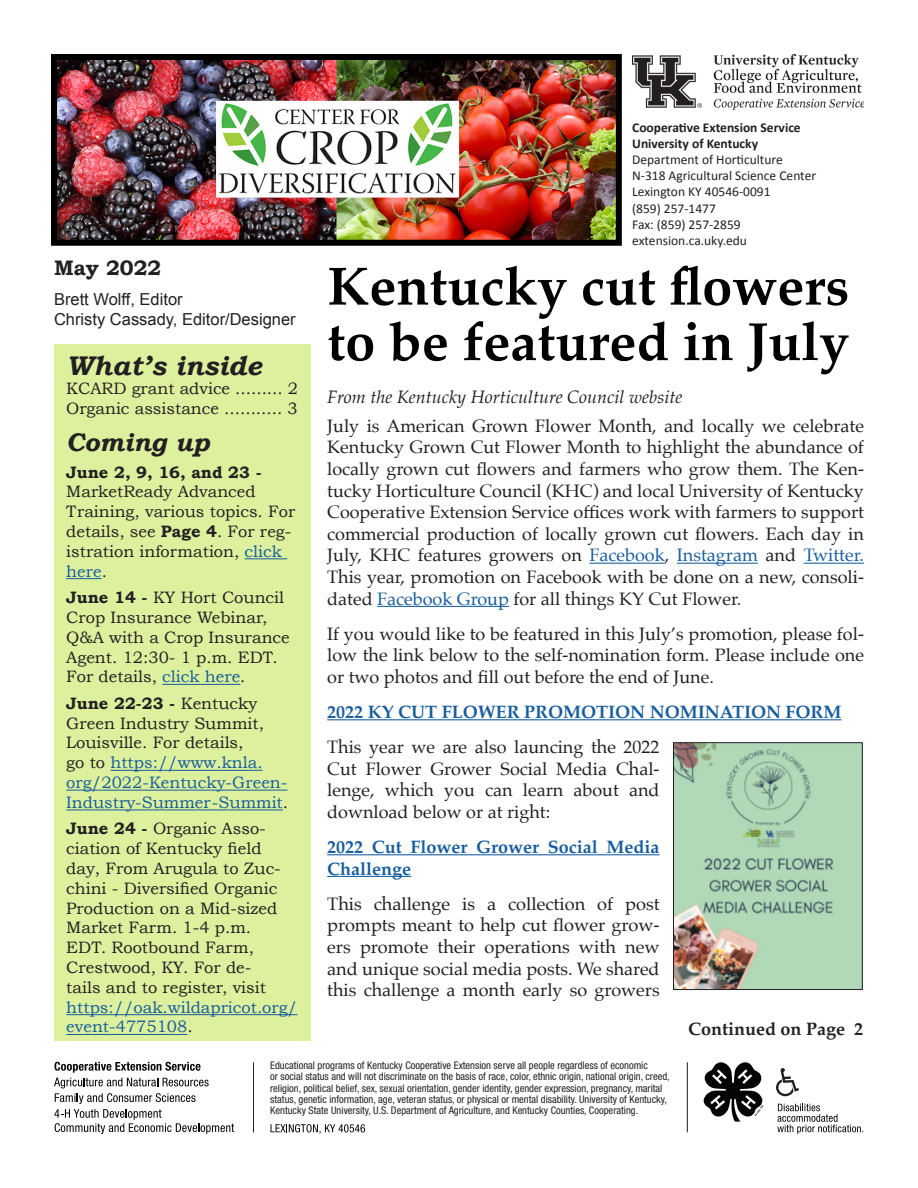
<style>
.page{position:relative;width:918px;height:1188px;background:#fff}
.page>*{position:absolute;margin:0;border:0;box-sizing:border-box;transform-origin:0 0}
.t1{font:700 54px "Palatino";color:#000}
.t2{font:italic 700 27px "Bookman Old Style";color:#231f20}
.t3{font:italic 700 25.5px "Bookman Old Style";color:#231f20}
.t4{font:700 21px "Bookman Old Style";color:#231f20}
.t5{font:18px/21.6px "Palatino";color:#231f20;text-align:justify}
.t6{font:700 18px/21.6px "Palatino";color:#175d9e}
.t7{font:italic 18px "Palatino";color:#231f20}
.t8{font:700 18px "Palatino";color:#231f20}
.t9{font:16.5px/19.8px "Bookman Old Style";color:#231f20}
.t10{font:16.5px/19.8px "Bookman Old Style";color:#175d9e}
.t11{font:16.5px "Arial";color:#231f20}
.t12{font:13.5px/16.2px "Calibri";color:#231f20}
.t13{font:condensed 10.5px/11.2px "Helvetica Neue LT Std";color:#231f20}
.s1{font-weight:700}
.s2{color:#175d9e}
.s3{font-weight:700;color:#231f20}
.s4{color:#231f20}
</style>
<div class="page">
<hr style="left:590px;top:563px;width:75px;height:1px;background:#175d9e">
<hr style="left:677px;top:563px;width:81px;height:1px;background:#175d9e">
<hr style="left:804px;top:563px;width:60px;height:1px;background:#175d9e">
<hr style="left:377px;top:606px;width:132px;height:1px;background:#175d9e">
<hr style="left:327px;top:719px;width:515px;height:1px;background:#175d9e">
<hr style="left:327px;top:854px;width:333px;height:1px;background:#175d9e">
<hr style="left:327px;top:876px;width:84px;height:1px;background:#175d9e">
<div style="left:54px;top:345px;width:257px;height:696px;background:#dcf09d"></div>
<hr style="left:245px;top:558px;width:42px;height:1px;background:#175d9e">
<hr style="left:66px;top:578px;width:36px;height:1px;background:#175d9e">
<hr style="left:162px;top:684px;width:78px;height:1px;background:#175d9e">
<hr style="left:110px;top:770px;width:153px;height:1px;background:#175d9e">
<hr style="left:66px;top:790px;width:221px;height:1px;background:#175d9e">
<hr style="left:66px;top:809px;width:217px;height:1px;background:#175d9e">
<hr style="left:66px;top:1014px;width:232px;height:1px;background:#175d9e">
<hr style="left:66px;top:1034px;width:121px;height:1px;background:#175d9e">
<img style="left:632px;top:54px;width:232px;height:56px">
<img style="left:58px;top:61px;width:557px;height:178px">
<div style="left:51px;top:54px;width:571px;height:192px;border:6px solid #000"></div>
<div style="left:776px;top:1079px;width:19px;height:17px;border:2px solid #201d1e;border-radius:50%"></div>
<svg style="left:779px;top:1068px;width:20px;height:26px"></svg>
<svg style="left:54px;top:1062px;width:180px;height:72px"></svg>
<svg style="left:270px;top:1124px;width:95px;height:10px"></svg>
<svg style="left:777px;top:1104px;width:86px;height:30px"></svg>
<hr style="left:253px;top:1062px;width:1px;height:70px;background:#201d1e">
<hr style="left:687px;top:1062px;width:1px;height:70px;background:#201d1e">
<svg style="left:703px;top:1062px;width:60px;height:60px"></svg>
<img style="left:675px;top:744px;width:186px;height:244px">
<div style="left:673px;top:742px;width:190px;height:248px;border:1px solid #231f20"></div>
<p class="t4" style="left:54px;top:256px;width:109px">May 2022</p>
<p class="t11" style="left:54px;top:288px;width:130px">Brett Wolff, Editor</p>
<p class="t11" style="left:54px;top:308px;width:243px">Christy Cassady, Editor/Designer</p>
<p class="t2" style="left:66px;top:349px;width:197px">What’s inside</p>
<p class="t9" style="left:66px;top:379px;width:233px">KCARD grant advice ......... 2</p>
<p class="t9" style="left:66px;top:398px;width:233px">Organic assistance ........... 3</p>
<p class="t3" style="left:66px;top:427px;width:145px">Coming up</p>
<p class="t9" style="left:66px;top:462px;width:230px"><span class="s1">June 2, 9, 16, and 23 -<br></span>MarketReady Advanced<br>Training, various topics. For details, see <span class="s1">Page 4</span>. For reg&shy;istration information, <span class="s2">click here</span>.</p>
<p class="t9" style="left:66px;top:588px;width:225px"><span class="s1">June 14 -</span> KY Hort Council<br>Crop Insurance Webinar,<br>Q&amp;A with a Crop Insurance<br>Agent. 12:30- 1 p.m. EDT.<br>For details, <span class="s2">click here</span>.</p>
<p class="t10" style="left:66px;top:693px;width:223px"><span class="s3">June 22-23 -</span> <span class="s4">Kentucky<br>Green Industry Summit,<br>Louisville. For details,<br>go to</span> https://www.knla. org/2022-Kentucky-Green-<br>Industry-Summer-Summit<span class="s4">.</span></p>
<p class="t9" style="left:66px;top:819px;width:233px"><span class="s1">June 24 -</span> Organic Asso&shy;ciation of Kentucky field day, From Arugula to Zuc&shy;chini - Diversified Organic<br>Production on a Mid-sized<br>Market Farm. 1-4 p.m.<br>EDT. Rootbound Farm,<br>Crestwood, KY. For de-<br>tails and to register, visit <span class="s2">https://oak.wildapricot.org/ event-4775108</span>.</p>
<p class="t12" style="left:632px;top:119px;width:185px"><span class="s1">Cooperative Extension Service<br>University of Kentucky<br></span>Department of Horticulture<br>N-318 Agricultural Science Center<br>Lexington KY 40546-0091<br>(859) 257-1477<br>Fax: (859) 257-2859 extension.ca.uky.edu</p>
<p class="t1" style="left:327px;top:240px;width:523px">Kentucky cut flowers</p>
<p class="t1" style="left:327px;top:296px;width:523px">to be featured in July</p>
<p class="t7" style="left:327px;top:382px;width:357px">From the Kentucky Horticulture Council website</p>
<p class="t5" style="left:327px;top:415px;width:538px">July is American Grown Flower Month, and locally we celebrate Kentucky Grown Cut Flower Month to highlight the abundance of locally grown cut flowers and farmers who grow them. The Ken&shy;tucky Horticulture Council (KHC) and local University of Kentucky Cooperative Extension Service offices work with farmers to support commercial production of locally grown cut flowers. Each day in July, KHC features growers on <span class="s2">Facebook</span>, <span class="s2">Instagram</span> and <span class="s2">Twitter.<br></span>This year, promotion on Facebook with be done on a new, consoli&shy;dated <span class="s2">Facebook Group</span> for all things KY Cut Flower.</p>
<p class="t5" style="left:327px;top:623px;width:538px">If you would like to be featured in this July’s promotion, please fol&shy;low the link below to the self-nomination form. Please include one or two photos and fill out before the end of June.</p>
<p class="t6" style="left:327px;top:701px;width:516px">2022 KY CUT FLOWER PROMOTION NOMINATION FORM</p>
<p class="t5" style="left:327px;top:736px;width:334px">This year we are also launcing the 2022<br>Cut Flower Grower Social Media Chal&shy;lenge, which you can learn about and download below or at right:</p>
<p class="t6" style="left:327px;top:836px;width:334px">2022 Cut Flower Grower Social Media<br>Challenge</p>
<p class="t5" style="left:327px;top:893px;width:334px">This challenge is a collection of post prompts meant to help cut flower grow&shy;ers promote their operations with new and unique social media posts. We shared this challenge a month early so growers</p>
<p class="t8" style="left:688px;top:1014px;width:176px">Continued on Page 2</p>
<p class="t13" style="left:270px;top:1060px;width:401px">Educational programs of Kentucky Cooperative Extension serve all people regardless of economic<br>or social status and will not discriminate on the basis of race, color, ethnic origin, national origin, creed, religion, political belief, sex, sexual orientation, gender identity, gender expression, pregnancy, marital status, genetic information, age, veteran status, or physical or mental disability. University of Kentucky, Kentucky State University, U.S. Department of Agriculture, and Kentucky Counties, Cooperating.</p>
</div>
